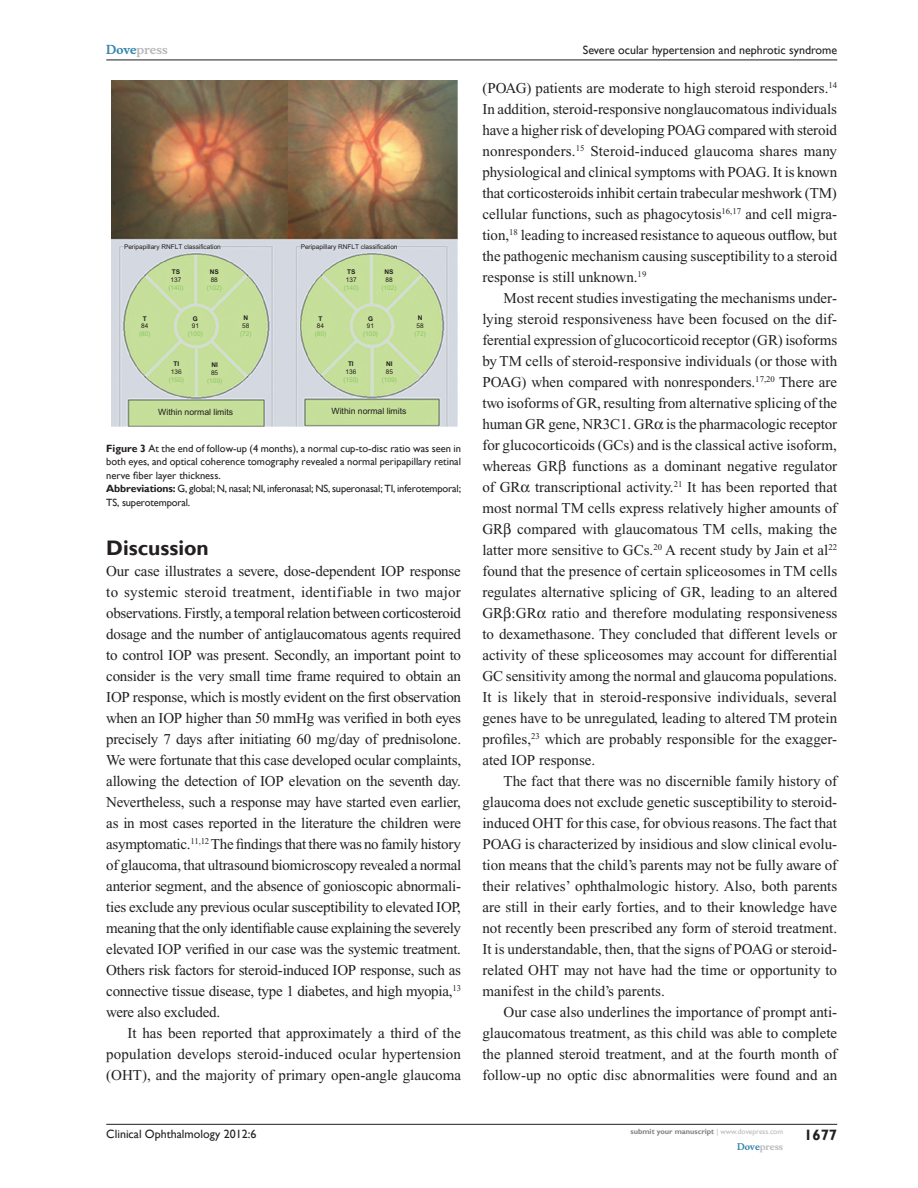
<style>
.page{position:relative;width:918px;height:1188px;background:#fff}
.page>*{position:absolute;margin:0;border:0;box-sizing:border-box;transform-origin:0 0}
.t1{font:700 21px "Gill Sans";color:#231f20}
.Tx{font:15px/21px "Times New Roman";color:#231f20;text-align:justify}
.TxF{font:15px/21px "Times New Roman";letter-spacing:-.015em;color:#231f20;text-align:justify}
.RunFolio-R{font:700 15px "Gill Sans";color:#231f20}
.RunH-R{font:12px "Gill Sans";color:#231f20}
.RunF-R{font:12px "Gill Sans";color:#231f20}
.RunH-Brand-R{font:700 12px "Musee";color:#b8b9bc}
.FC{font:10.5px/13.5px "Gill Sans";letter-spacing:-.015em;color:#231f20;text-align:justify}
.RunF-Brand-R{font:700 9px "Musee";color:#b8b9bc}
.t2{font:8.7px "Arial";color:#201d1e}
.RunF-SubmityourMS-R{font:700 7.5px "Gill Sans";color:#808285}
.t3{font:6.45px/7.8px "Arial";color:#8bc863;text-align:center}
.t4{font:6.45px "Arial";color:#201d1e}
.s1{color:#3485ae}
.s2{font-weight:700;color:#201d1e}
.s3{color:#201d1e}
.s4{font-weight:700}
.s5{font-weight:400;color:#b8b9bc}
</style>
<div class="page">
<img style="left:111px;top:81px;width:346px;height:346px">
<hr style="left:106px;top:1124px;width:731px;height:1px;background:#231f20">
<hr style="left:106px;top:60px;width:731px;height:1px;background:#231f20">
<p class="RunH-Brand-R" style="left:106px;top:43px;width:63px"><span class="s1">Dove</span>press</p>
<p class="t4" style="left:124px;top:243px;width:98px">Peripapillary RNFLT classification</p>
<p class="t4" style="left:301px;top:243px;width:98px">Peripapillary RNFLT classification</p>
<p class="t3" style="left:168px;top:268px;width:17px"><span class="s2">TS<br></span><span class="s3">137 </span>(140)</p>
<p class="t3" style="left:207px;top:268px;width:17px"><span class="s2">NS<br></span><span class="s3">88 </span>(102)</p>
<p class="t3" style="left:240px;top:314px;width:13px"><span class="s2">N<br></span><span class="s3">58 </span>(72)</p>
<p class="t3" style="left:344px;top:268px;width:17px"><span class="s2">TS<br></span><span class="s3">137 </span>(140)</p>
<p class="t3" style="left:381px;top:268px;width:17px"><span class="s2">NS<br></span><span class="s3">88 </span>(102)</p>
<p class="t3" style="left:188px;top:315px;width:17px"><span class="s2">G<br></span><span class="s3">91 </span>(100)</p>
<p class="t3" style="left:363px;top:315px;width:17px"><span class="s2">G<br></span><span class="s3">91 </span>(100)</p>
<p class="t3" style="left:139px;top:315px;width:13px"><span class="s2">T<br></span><span class="s3">84 </span>(80)</p>
<p class="t3" style="left:315px;top:315px;width:13px"><span class="s2">T<br></span><span class="s3">84 </span>(80)</p>
<p class="t3" style="left:169px;top:360px;width:17px"><span class="s2">TI<br></span><span class="s3">136 </span>(150)</p>
<p class="t3" style="left:207px;top:361px;width:17px"><span class="s2">NI<br></span><span class="s3">85 </span>(109)</p>
<p class="t3" style="left:343px;top:360px;width:17px"><span class="s2">TI<br></span><span class="s3">136 </span>(150)</p>
<p class="t3" style="left:382px;top:360px;width:17px"><span class="s2">NI<br></span><span class="s3">85 </span>(109)</p>
<p class="t3" style="left:414px;top:314px;width:13px"><span class="s2">N<br></span><span class="s3">58 </span>(72)</p>
<p class="t2" style="left:158px;top:407px;width:76px">Within normal limits</p>
<p class="t2" style="left:332px;top:406px;width:76px">Within normal limits</p>
<p class="FC" style="left:106px;top:442px;width:356px"><span class="s4">Figure 3</span> At the end of follow-up (4 months), a normal cup-to-disc ratio was seen in both eyes, and optical coherence tomography revealed a normal peripapillary retinal nerve fiber layer thickness.</p>
<p class="FC" style="left:106px;top:482px;width:356px"><span class="s4">Abbreviations:</span> G, global; N, nasal; NI, inferonasal; NS, superonasal; TI, inferotemporal;<br>TS, superotemporal.</p>
<h1 class="t1" style="left:106px;top:535px;width:104px">Discussion</h1>
<p class="TxF" style="left:106px;top:560px;width:357px">Our case illustrates a severe, dose-dependent IOP response to systemic steroid treatment, identifiable in two major observations. Firstly, a temporal relation between corticosteroid dosage and the number of antiglaucomatous agents required to control IOP was present. Secondly, an important point to consider is the very small time frame required to obtain an IOP response, which is mostly evident on the first observation when an IOP higher than 50 mmHg was verified in both eyes precisely 7 days after initiating 60 mg/day of prednisolone.<br>We were fortunate that this case developed ocular complaints, allowing the detection of IOP elevation on the seventh day.<br>Nevertheless, such a response may have started even earlier, as in most cases reported in the literature the children were asymptomatic.<sup>11,12</sup> The findings that there was no family history of glaucoma, that ultrasound biomicroscopy revealed a normal anterior segment, and the absence of gonioscopic abnormali&shy;ties exclude any previous ocular susceptibility to elevated IOP, meaning that the only identifiable cause explaining the severely elevated IOP verified in our case was the systemic treatment.<br>Others risk factors for steroid-induced IOP response, such as connective tissue disease, type 1 diabetes, and high myopia,<sup>13 </sup>were also excluded.</p>
<p class="Tx" style="left:106px;top:1022px;width:356px;text-indent:21px">It has been reported that approximately a third of the population develops steroid-induced ocular hypertension (OHT), and the majority of primary open-angle glaucoma</p>
<p class="RunF-R" style="left:106px;top:1127px;width:152px">Clinical Ophthalmology 2012:6</p>
<p class="RunH-R" style="left:583px;top:43px;width:256px">Severe ocular hypertension and nephrotic syndrome</p>
<p class="Tx" style="left:482px;top:77px;width:356px">(POAG) patients are moderate to high steroid responders.<sup>14<br></sup>In addition, steroid-responsive nonglaucomatous individuals have a higher risk of developing POAG compared with steroid nonresponders.<sup>15</sup> Steroid-induced glaucoma shares many physiological and clinical symptoms with POAG. It is known that corticosteroids inhibit certain trabecular meshwork (TM) cellular functions, such as phagocytosis<sup>16,17</sup> and cell migra&shy;tion,<sup>18</sup> leading to increased resistance to aqueous outflow, but the pathogenic mechanism causing susceptibility to a steroid response is still unknown.<sup>19</sup></p>
<p class="Tx" style="left:482px;top:287px;width:356px;text-indent:21px">Most recent studies investigating the mechanisms under&shy;lying steroid responsiveness have been focused on the dif&shy;ferential expression of glucocorticoid receptor (GR) isoforms by TM cells of steroid-responsive individuals (or those with POAG) when compared with nonresponders.<sup>17,20</sup> There are two isoforms of GR, resulting from alternative splicing of the human GR gene, NR3C1. GR is the pharmacologic receptor for glucocorticoids (GCs) and is the classical active isoform, whereas GR functions as a dominant negative regulator of GR transcriptional activity.<sup>21</sup> It has been reported that most normal TM cells express relatively higher amounts of GR compared with glaucomatous TM cells, making the latter more sensitive to GCs.<sup>20</sup> A recent study by Jain et al<sup>22 </sup>found that the presence of certain spliceosomes in TM cells regulates alternative splicing of GR, leading to an altered GR :GR ratio and therefore modulating responsiveness to dexamethasone. They concluded that different levels or activity of these spliceosomes may account for differential GC sensitivity among the normal and glaucoma populations.<br>It is likely that in steroid-responsive individuals, several genes have to be unregulated, leading to altered TM protein profiles,<sup>23</sup> which are probably responsible for the exagger&shy;ated IOP response.</p>
<p class="Tx" style="left:482px;top:770px;width:356px;text-indent:21px">The fact that there was no discernible family history of glaucoma does not exclude genetic susceptibility to steroid&shy;induced OHT for this case, for obvious reasons. The fact that POAG is characterized by insidious and slow clinical evolu&shy;tion means that the child’s parents may not be fully aware of their relatives’ ophthalmologic history. Also, both parents are still in their early forties, and to their knowledge have not recently been prescribed any form of steroid treatment.<br>It is understandable, then, that the signs of POAG or steroid&shy;related OHT may not have had the time or opportunity to manifest in the child’s parents.</p>
<p class="Tx" style="left:482px;top:1001px;width:356px;text-indent:21px">Our case also underlines the importance of prompt anti&shy;glaucomatous treatment, as this child was able to complete the planned steroid treatment, and at the fourth month of follow-up no optic disc abnormalities were found and an</p>
<p class="RunF-SubmityourMS-R" style="left:631px;top:1127px;width:154px">submit your manuscript <span class="s5">| www.dovepress.com</span></p>
<p class="RunF-Brand-R" style="left:737px;top:1141px;width:48px"><span class="s1">Dove</span>press</p>
<p class="RunFolio-R" style="left:804px;top:1126px;width:35px">1677</p>
</div>
